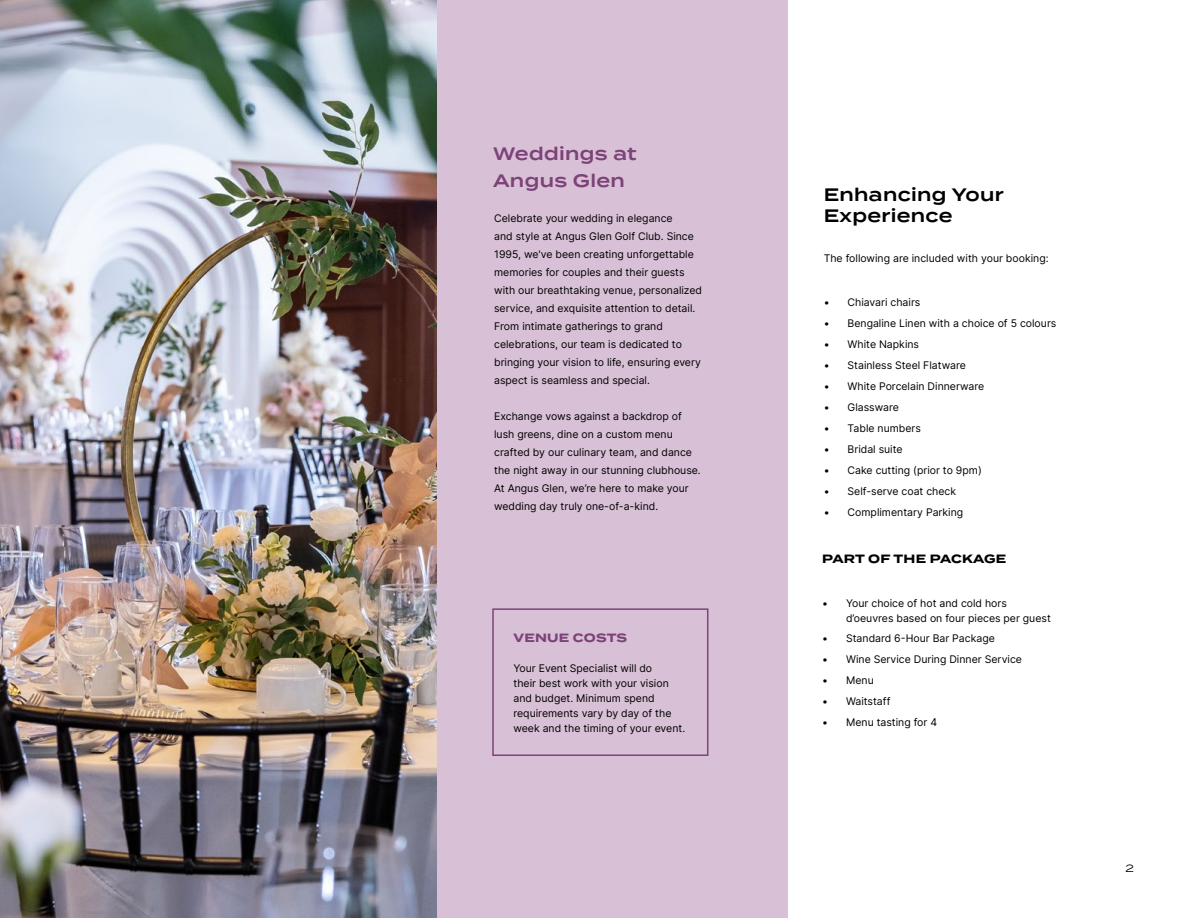
<style>
.page{position:relative;width:1188px;height:918px;background:#fff}
.page>*{position:absolute;margin:0;border:0;box-sizing:border-box;transform-origin:0 0}
.t1{font:600 18px/21px "Termina";letter-spacing:.02em;color:#000}
.t2{font:600 18px/27px "Termina";letter-spacing:.02em;color:#7d4279}
.t3{font:700 12px "Termina";letter-spacing:.02em;color:#000101}
.t4{font:700 12px "Termina";letter-spacing:.02em;color:#7d4279}
.t5{font:10.5px/18px "Inter";color:#000}
.t6{font:10.5px/15px "Inter";color:#000101}
.t7{font:10.5px "Termina";color:#000101}
</style>
<div class="page">
<img style="left:0;top:0;width:438px;height:918px">
<div style="left:438px;top:0;width:350px;height:918px;background:#d8c0d6"></div>
<div style="left:492px;top:608px;width:216px;height:148px;border:2px solid #7e437a"></div>
<h1 class="t2" style="left:493px;top:140px;width:145px">Weddings at<br>Angus Glen</h1>
<p class="t5" style="left:494px;top:209px;width:209px">Celebrate your wedding in elegance<br>and style at Angus Glen Golf Club. Since 1995, we've been creating unforgettable memories for couples and their guests with our breathtaking venue, personalized service, and exquisite attention to detail.<br>From intimate gatherings to grand celebrations, our team is dedicated to bringing your vision to life, ensuring every aspect is seamless and special.</p>
<p class="t5" style="left:494px;top:407px;width:208px">Exchange vows against a backdrop of lush greens, dine on a custom menu crafted by our culinary team, and dance the night away in our stunning clubhouse.<br>At Angus Glen, we’re here to make your wedding day truly one-of-a-kind.</p>
<p class="t4" style="left:513px;top:629px;width:115px">VENUE COSTS</p>
<p class="t5" style="left:513px;top:661px;width:173px;line-height:15px">Your Event Specialist will do<br>their best work with your vision and budget. Minimum spend requirements vary by day of the week and the timing of your event.</p>
<h1 class="t1" style="left:824px;top:184px;width:182px">Enhancing Your<br>Experience</h1>
<p class="t5" style="left:824px;top:249px;width:226px">The following are included with your booking:</p>
<p class="t5" style="left:824px;top:293px;width:98px">• Chiavari chairs</p>
<p class="t5" style="left:824px;top:314px;width:234px">• Bengaline Linen with a choice of 5 colours</p>
<p class="t5" style="left:824px;top:335px;width:97px">• White Napkins</p>
<p class="t5" style="left:824px;top:356px;width:144px">• Stainless Steel Flatware</p>
<p class="t5" style="left:824px;top:377px;width:162px">• White Porcelain Dinnerware</p>
<p class="t5" style="left:824px;top:398px;width:77px">• Glassware</p>
<p class="t5" style="left:824px;top:419px;width:99px">• Table numbers</p>
<p class="t5" style="left:824px;top:440px;width:80px">• Bridal suite</p>
<p class="t5" style="left:824px;top:461px;width:160px">• Cake cutting (prior to 9pm)</p>
<p class="t5" style="left:824px;top:482px;width:134px">• Self-serve coat check</p>
<p class="t5" style="left:824px;top:503px;width:141px">• Complimentary Parking</p>
<p class="t3" style="left:822px;top:550px;width:186px">PART OF THE PACKAGE</p>
<p class="t6" style="left:846px;top:596px;width:206px;text-indent:-24px">• Your choice of hot and cold hors d’oeuvres based on four pieces per guest</p>
<p class="t5" style="left:822px;top:629px;width:174px">• Standard 6-Hour Bar Package</p>
<p class="t5" style="left:822px;top:650px;width:201px">• Wine Service During Dinner Service</p>
<p class="t5" style="left:822px;top:671px;width:53px">• Menu</p>
<p class="t5" style="left:822px;top:692px;width:70px">• Waitstaff</p>
<p class="t5" style="left:822px;top:713px;width:116px">• Menu tasting for 4</p>
<p class="t7" style="left:1125px;top:861px;width:10px">2</p>
</div>
